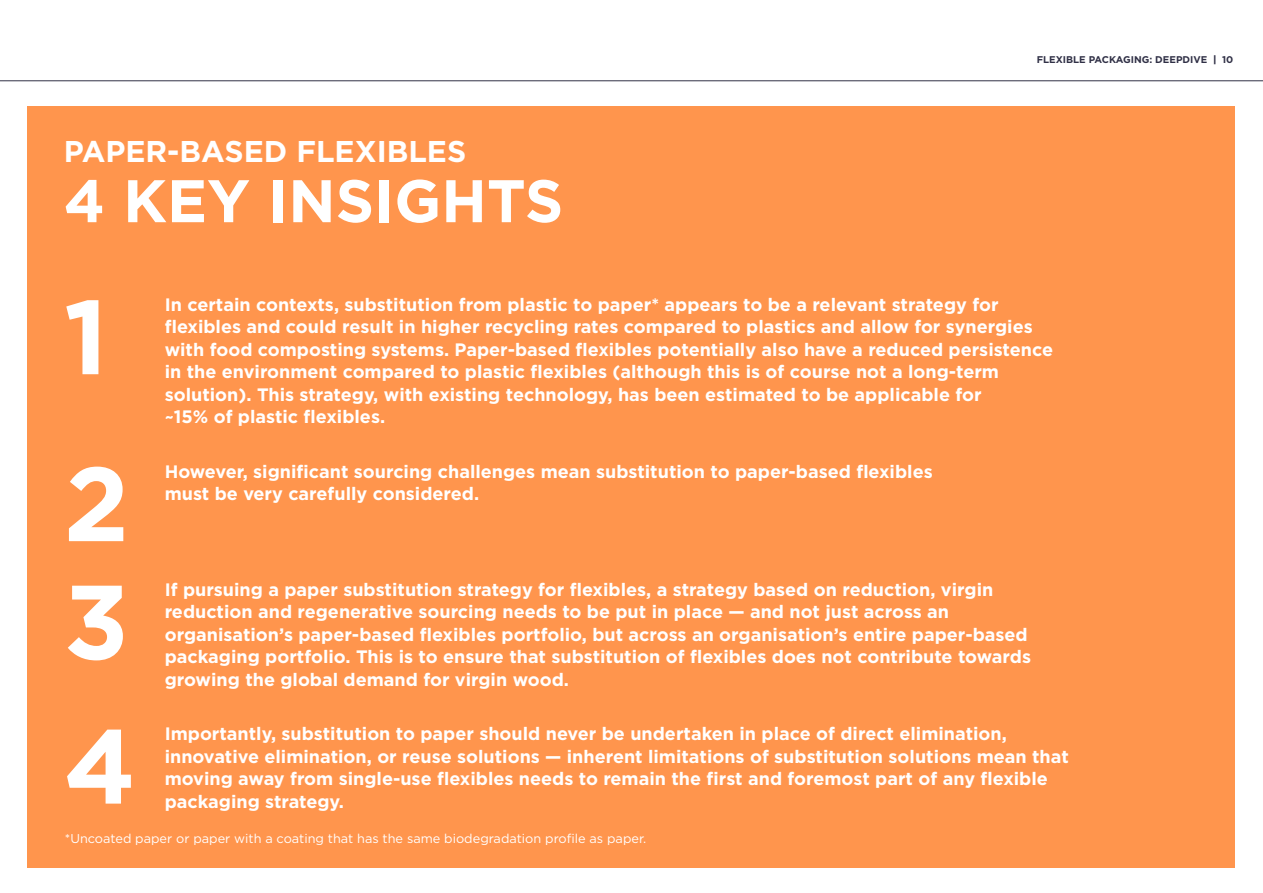
<style>
.page{position:relative;width:1263px;height:893px;background:#fff}
.page>*{position:absolute;margin:0;border:0;box-sizing:border-box;transform-origin:0 0}
.t1{font:700 105px "Gotham";color:#fff}
.t2{font:700 60px "Gotham";color:#fff}
.t3{font:700 30px "Gotham";color:#fff}
.t4{font:700 18px/22.5px "Gotham";color:#fff}
.t5{font:12.75px "Gotham";color:#fff}
.t6{font:700 9.75px "Gotham";color:#303046}
.s1{font-weight:900}
</style>
<div class="page">
<hr style="left:0;top:80px;width:1263px;height:1px;background:#303046">
<div style="left:28px;top:106px;width:1207px;height:761px;background:#ff954d"></div>
<h3 class="t3" style="left:64px;top:132px;width:404px">PAPER-BASED FLEXIBLES</h3>
<h2 class="t2" style="left:64px;top:161px;width:501px">4 KEY INSIGHTS</h2>
<p class="t6" style="left:1037px;top:53px;width:198px">FLEXIBLE PACKAGING: DEEPDIVE <span class="s1">|</span> 10</p>
<h1 class="t1" style="left:64px;top:267px;width:46px">1</h1>
<p class="t4" style="left:165px;top:293px;width:890px">In certain contexts, substitution from plastic to paper* appears to be a relevant strategy for flexibles and could result in higher recycling rates compared to plastics and allow for synergies with food composting systems. Paper-based flexibles potentially also have a reduced persistence in the environment compared to plastic flexibles (although this is of course not a long-term solution). This strategy, with existing technology, has been estimated to be applicable for<br>~15% of plastic flexibles.</p>
<h1 class="t1" style="left:64px;top:434px;width:67px">2</h1>
<p class="t4" style="left:165px;top:460px;width:769px">However, significant sourcing challenges mean substitution to paper-based flexibles must be very carefully considered.</p>
<h1 class="t1" style="left:64px;top:552px;width:67px">3</h1>
<p class="t4" style="left:165px;top:578px;width:868px">If pursuing a paper substitution strategy for flexibles, a strategy based on reduction, virgin reduction and regenerative sourcing needs to be put in place — and not just across an organisation’s paper-based flexibles portfolio, but across an organisation’s entire paper-based packaging portfolio. This is to ensure that substitution of flexibles does not contribute towards growing the global demand for virgin wood.</p>
<h1 class="t1" style="left:64px;top:697px;width:74px">4</h1>
<p class="t4" style="left:165px;top:722px;width:906px">Importantly, substitution to paper should never be undertaken in place of direct elimination, innovative elimination, or reuse solutions — inherent limitations of substitution solutions mean that moving away from single-use flexibles needs to remain the first and foremost part of any flexible packaging strategy.</p>
<p class="t5" style="left:65px;top:830px;width:583px">*Uncoated paper or paper with a coating that has the same biodegradation profile as paper.</p>
</div>
